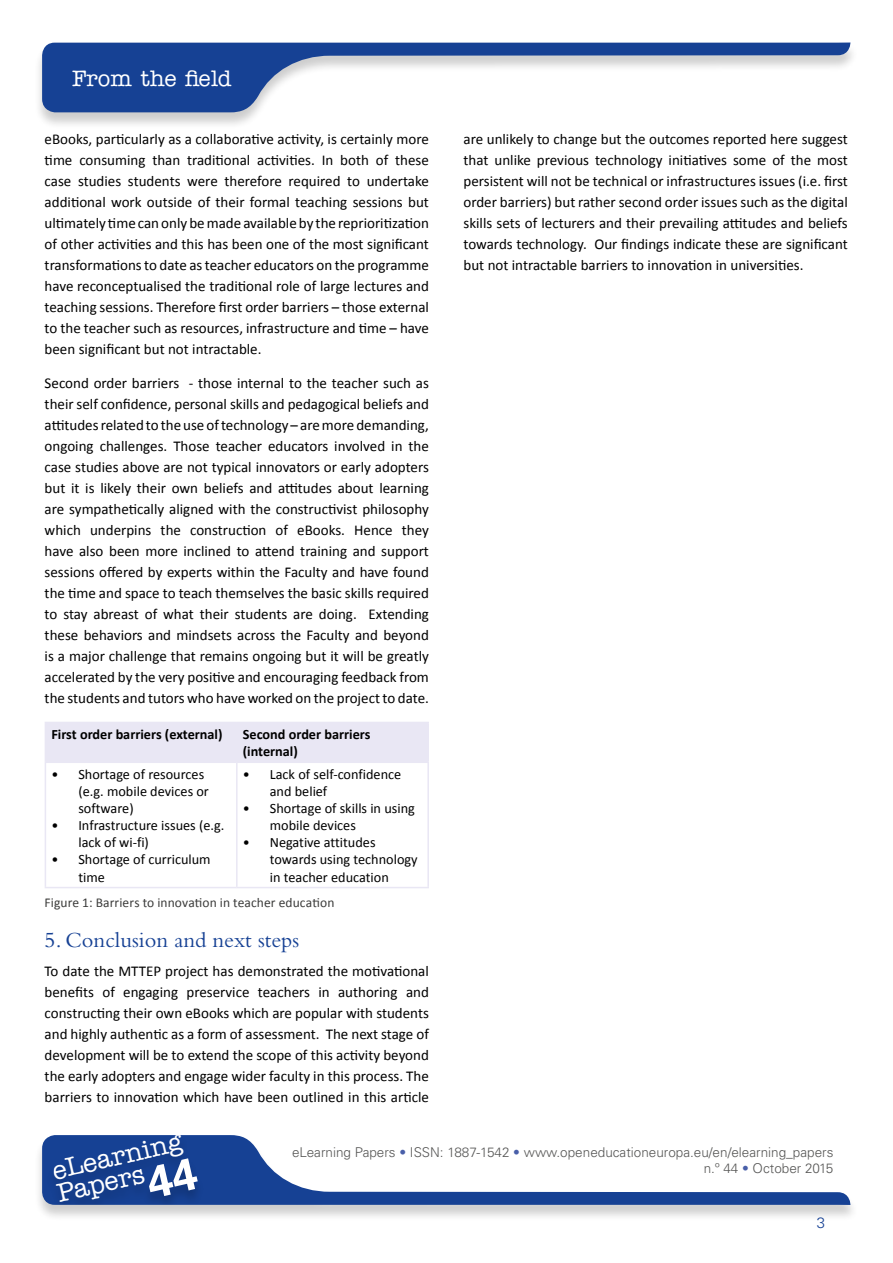
<style>
.page{position:relative;width:893px;height:1263px;background:#fff}
.page>*{position:absolute;margin:0;border:0;box-sizing:border-box;transform-origin:0 0}
.t1{font:500 26.25px/23.1px "American Typewriter Std";color:#fff}
.t2{font:22.5px "Bembo Std";color:#164194}
.t3{font:500 22.5px "American Typewriter Std";color:#fff}
.t4{font:15px/21px "Calibri";color:#000;text-align:justify}
.t5{font:300 15px "Univers LT Std";color:#164194}
.t6{font:14.25px/17.1px "Calibri";color:#000}
.t7{font:700 14.25px/17.1px "Calibri";color:#000}
.t8{font:300 13.5px/16.2px "Univers LT Std";color:#575756;text-align:right}
.t9{font:13.5px "Calibri";letter-spacing:.005em;color:#3c3c3b}
.s1{font-family:"Univers LT Std";font-weight:700;font-size:45px}
.s2{color:#495fa9}
</style>
<div class="page">
<div style="left:33px;top:1135px;width:825px;height:87px;background:#000;opacity:.2"></div>
<svg style="left:42px;top:1135px;width:808px;height:70px"></svg>
<div style="left:46px;top:1135px;width:159px;height:70px;background:#153e8f"></div>
<div style="left:33px;top:42px;width:825px;height:87px;background:#000;opacity:.2"></div>
<svg style="left:42px;top:43px;width:808px;height:69px"></svg>
<div style="left:46px;top:723px;width:381px;height:38px;background:#e9e7f4"></div>
<hr style="left:45px;top:722px;width:192px;height:1px;background:#e9e7f4">
<hr style="left:45px;top:723px;width:1px;height:38px;background:#e9e7f4">
<hr style="left:237px;top:722px;width:192px;height:1px;background:#e9e7f4">
<hr style="left:236px;top:723px;width:2px;height:38px;background:#e9e7f4">
<hr style="left:427px;top:723px;width:2px;height:38px;background:#e9e7f4">
<hr style="left:45px;top:761px;width:192px;height:2px;background:#e9e7f4">
<hr style="left:45px;top:763px;width:1px;height:124px;background:#e9e7f4">
<hr style="left:237px;top:761px;width:192px;height:2px;background:#e9e7f4">
<hr style="left:236px;top:763px;width:2px;height:124px;background:#e9e7f4">
<hr style="left:427px;top:763px;width:2px;height:124px;background:#e9e7f4">
<hr style="left:45px;top:887px;width:192px;height:1px;background:#e9e7f4">
<hr style="left:237px;top:887px;width:192px;height:1px;background:#e9e7f4">
<h2 class="t3" style="left:72px;top:66px;width:161px">From the field</h2>
<p class="t4" style="left:45px;top:129px;width:386px">eBooks, particularly as a collaborative activity, is certainly more time consuming than traditional activities. In both of these case studies students were therefore required to undertake additional work outside of their formal teaching sessions but ultimately time can only be made available by the reprioritization of other activities and this has been one of the most significant transformations to date as teacher educators on the programme have reconceptualised the traditional role of large lectures and teaching sessions. Therefore first order barriers – those external to the teacher such as resources, infrastructure and time – have been significant but not intractable.</p>
<p class="t4" style="left:45px;top:372px;width:386px">Second order barriers - those internal to the teacher such as their self confidence, personal skills and pedagogical beliefs and attitudes related to the use of technology – are more demanding, ongoing challenges. Those teacher educators involved in the case studies above are not typical innovators or early adopters but it is likely their own beliefs and attitudes about learning are sympathetically aligned with the constructivist philosophy which underpins the construction of eBooks. Hence they have also been more inclined to attend training and support sessions offered by experts within the Faculty and have found the time and space to teach themselves the basic skills required to stay abreast of what their students are doing. Extending these behaviors and mindsets across the Faculty and beyond is a major challenge that remains ongoing but it will be greatly accelerated by the very positive and encouraging feedback from the students and tutors who have worked on the project to date.</p>
<p class="t7" style="left:51px;top:726px;width:173px">First order barriers (external)</p>
<p class="t7" style="left:243px;top:726px;width:129px">Second order barriers (internal)</p>
<p class="t6" style="left:78px;top:766px;width:132px;text-indent:-27px">• Shortage of resources (e.g. mobile devices or software)</p>
<p class="t6" style="left:78px;top:817px;width:148px;text-indent:-27px">• Infrastructure issues (e.g. lack of wi-fi)</p>
<p class="t6" style="left:78px;top:851px;width:134px;text-indent:-27px">• Shortage of curriculum time</p>
<p class="t6" style="left:270px;top:766px;width:133px;text-indent:-27px">• Lack of self-confidence and belief</p>
<p class="t6" style="left:270px;top:800px;width:147px;text-indent:-27px">• Shortage of skills in using mobile devices</p>
<p class="t6" style="left:270px;top:834px;width:149px;text-indent:-27px">• Negative attitudes towards using technology in teacher education</p>
<p class="t9" style="left:45px;top:894px;width:291px">Figure 1: Barriers to innovation in teacher education</p>
<h2 class="t2" style="left:45px;top:926px;width:256px">5. Conclusion and next steps</h2>
<p class="t4" style="left:45px;top:960px;width:386px">To date the MTTEP project has demonstrated the motivational benefits of engaging preservice teachers in authoring and constructing their own eBooks which are popular with students and highly authentic as a form of assessment. The next stage of development will be to extend the scope of this activity beyond the early adopters and engage wider faculty in this process. The barriers to innovation which have been outlined in this article</p>
<p class="t4" style="left:463px;top:129px;width:386px">are unlikely to change but the outcomes reported here suggest that unlike previous technology initiatives some of the most persistent will not be technical or infrastructures issues (i.e. first order barriers) but rather second order issues such as the digital skills sets of lecturers and their prevailing attitudes and beliefs towards technology. Our findings indicate these are significant but not intractable barriers to innovation in universities.</p>
<h1 class="t1" style="left:50px;top:1160px;width:141px;rotate:-13deg">eLearning<br>Papers<span class="s1">44</span></h1>
<p class="t8" style="left:292px;top:1144px;width:543px">eLearning Papers <span class="s2">•</span> ISSN: 1887-1542 <span class="s2">•</span> www.openeducationeuropa.eu/en/elearning_papers n.º 44 <span class="s2">•</span> October 2015</p>
<p class="t5" style="left:817px;top:1214px;width:10px">3</p>
</div>
